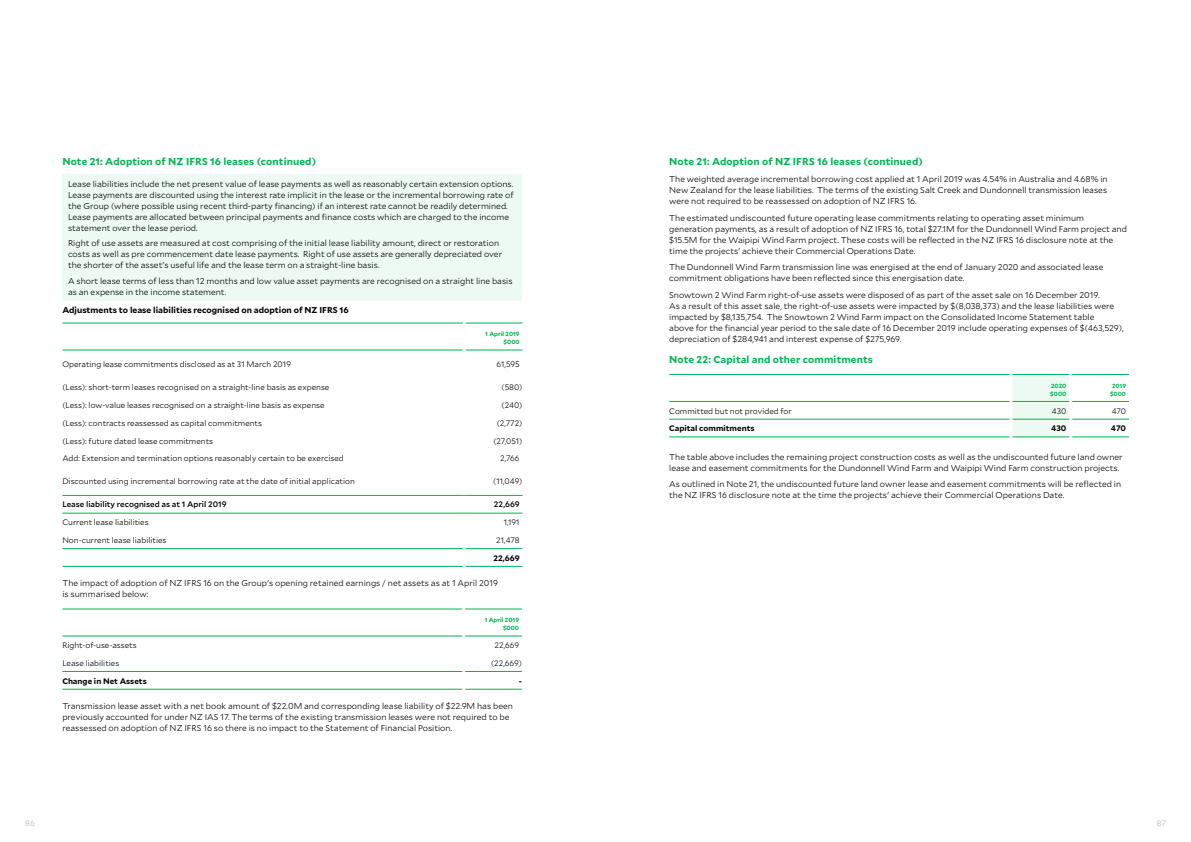
<style>
.page{position:relative;width:1191px;height:842px;background:#fff}
.page>*{position:absolute;margin:0;border:0;box-sizing:border-box;transform-origin:0 0}
.t1{font:700 10px "Mallory";letter-spacing:.01em;color:#00b451}
.t2{font:300 8.5px/11px "Mallory";color:#000}
.t3{font:700 8.5px "Mallory";color:#000}
.t4{font:300 8px "Mallory";color:#000}
.t5{font:700 8px "Mallory";color:#000}
.t6{font:500 8px "Mallory";color:#000}
.t7{font:8px "Mallory";color:#c7c8ca}
.t8{font:700 6px/8px "Mallory";color:#00b451;text-align:right}
</style>
<div class="page">
<div style="left:62px;top:175px;width:460px;height:126px;background:#edfaf3"></div>
<hr style="left:62px;top:323px;width:401px;height:1px;background:#00b451">
<hr style="left:466px;top:323px;width:56px;height:1px;background:#00b451">
<hr style="left:62px;top:350px;width:401px;height:1px;background:#00b451">
<hr style="left:466px;top:350px;width:56px;height:1px;background:#00b451">
<hr style="left:62px;top:548px;width:401px;height:1px;background:#00b451">
<hr style="left:466px;top:548px;width:56px;height:1px;background:#00b451">
<hr style="left:62px;top:566px;width:401px;height:1px;background:#00b451">
<hr style="left:466px;top:566px;width:56px;height:1px;background:#00b451">
<hr style="left:62px;top:495px;width:401px;height:1px;background:#00b451">
<hr style="left:466px;top:495px;width:56px;height:1px;background:#00b451">
<hr style="left:62px;top:513px;width:401px;height:1px;background:#00b451">
<hr style="left:466px;top:513px;width:56px;height:1px;background:#00b451">
<hr style="left:62px;top:636px;width:400px;height:1px;background:#00b451">
<hr style="left:465px;top:636px;width:57px;height:1px;background:#00b451">
<hr style="left:62px;top:609px;width:400px;height:1px;background:#00b451">
<hr style="left:465px;top:609px;width:57px;height:1px;background:#00b451">
<hr style="left:62px;top:671px;width:400px;height:1px;background:#00b451">
<hr style="left:465px;top:671px;width:57px;height:1px;background:#00b451">
<hr style="left:62px;top:689px;width:400px;height:1px;background:#00b451">
<hr style="left:465px;top:689px;width:57px;height:1px;background:#00b451">
<div style="left:1012px;top:375px;width:57px;height:61px;background:#edfaf3"></div>
<hr style="left:669px;top:401px;width:340px;height:1px;background:#00b451">
<hr style="left:1012px;top:401px;width:57px;height:1px;background:#00b451">
<hr style="left:1072px;top:401px;width:57px;height:1px;background:#00b451">
<hr style="left:669px;top:374px;width:340px;height:1px;background:#00b451">
<hr style="left:1012px;top:374px;width:57px;height:1px;background:#00b451">
<hr style="left:1072px;top:374px;width:57px;height:1px;background:#00b451">
<hr style="left:669px;top:419px;width:340px;height:1px;background:#00b451">
<hr style="left:1012px;top:419px;width:57px;height:1px;background:#00b451">
<hr style="left:1072px;top:419px;width:57px;height:1px;background:#00b451">
<hr style="left:669px;top:436px;width:340px;height:1px;background:#00b451">
<hr style="left:1012px;top:436px;width:57px;height:1px;background:#00b451">
<hr style="left:1072px;top:436px;width:57px;height:1px;background:#00b451">
<p class="t1" style="left:62px;top:154px;width:255px">Note 21: Adoption of NZ IFRS 16 leases (continued)</p>
<p class="t2" style="left:68px;top:178px;width:447px">Lease liabilities include the net present value of lease payments as well as reasonably certain extension options.<br>Lease payments are discounted using the interest rate implicit in the lease or the incremental borrowing rate of the Group (where possible using recent third-party financing) if an interest rate cannot be readily determined.<br>Lease payments are allocated between principal payments and finance costs which are charged to the income statement over the lease period.</p>
<p class="t2" style="left:68px;top:237px;width:435px">Right of use assets are measured at cost comprising of the initial lease liability amount, direct or restoration costs as well as pre commencement date lease payments. Right of use assets are generally depreciated over the shorter of the asset's useful life and the lease term on a straight-line basis.</p>
<p class="t2" style="left:68px;top:275px;width:446px">A short lease terms of less than 12 months and low value asset payments are recognised on a straight line basis as an expense in the income statement.</p>
<p class="t3" style="left:62px;top:303px;width:288px">Adjustments to lease liabilities recognised on adoption of NZ IFRS 16</p>
<p class="t8" style="left:485px;top:330px;width:36px">1 April 2019 $000</p>
<p class="t4" style="left:62px;top:359px;width:230px">Operating lease commitments disclosed as at 31 March 2019</p>
<p class="t4" style="left:496px;top:359px;width:25px">61,595</p>
<p class="t4" style="left:62px;top:382px;width:268px">(Less): short-term leases recognised on a straight-line basis as expense</p>
<p class="t4" style="left:501px;top:382px;width:22px">(580)</p>
<p class="t4" style="left:62px;top:400px;width:264px">(Less): low-value leases recognised on a straight-line basis as expense</p>
<p class="t4" style="left:501px;top:400px;width:22px">(240)</p>
<p class="t4" style="left:62px;top:417px;width:201px">(Less): contracts reassessed as capital commitments</p>
<p class="t4" style="left:496px;top:417px;width:27px">(2,772)</p>
<p class="t4" style="left:62px;top:435px;width:152px">(Less): future dated lease commitments</p>
<p class="t4" style="left:493px;top:435px;width:31px">(27,051)</p>
<p class="t4" style="left:62px;top:453px;width:283px">Add: Extension and termination options reasonably certain to be exercised</p>
<p class="t4" style="left:500px;top:453px;width:21px">2,766</p>
<p class="t4" style="left:62px;top:476px;width:294px">Discounted using incremental borrowing rate at the date of initial application</p>
<p class="t4" style="left:493px;top:476px;width:31px">(11,049)</p>
<p class="t6" style="left:62px;top:499px;width:166px">Lease liability recognised as at 1 April 2019</p>
<p class="t6" style="left:494px;top:499px;width:27px">22,669</p>
<p class="t4" style="left:62px;top:517px;width:88px">Current lease liabilities</p>
<p class="t4" style="left:504px;top:517px;width:17px">1,191</p>
<p class="t4" style="left:62px;top:534px;width:106px">Non-current lease liabilities</p>
<p class="t4" style="left:496px;top:534px;width:25px">21,478</p>
<p class="t5" style="left:493px;top:552px;width:28px">22,669</p>
<p class="t2" style="left:62px;top:577px;width:437px">The impact of adoption of NZ IFRS 16 on the Group's opening retained earnings / net assets as at 1 April 2019 is summarised below:</p>
<p class="t8" style="left:485px;top:616px;width:36px">1 April 2019 $000</p>
<p class="t4" style="left:62px;top:639px;width:76px">Right-of-use-assets</p>
<p class="t4" style="left:494px;top:639px;width:26px">22,669</p>
<p class="t4" style="left:62px;top:657px;width:58px">Lease liabilities</p>
<p class="t4" style="left:491px;top:657px;width:32px">(22,669)</p>
<p class="t5" style="left:62px;top:675px;width:86px">Change in Net Assets</p>
<p class="t5" style="left:519px;top:675px;width:5px">-</p>
<p class="t2" style="left:62px;top:700px;width:452px">Transmission lease asset with a net book amount of $22.0M and corresponding lease liability of $22.9M has been previously accounted for under NZ IAS 17. The terms of the existing transmission leases were not required to be reassessed on adoption of NZ IFRS 16 so there is no impact to the Statement of Financial Position.</p>
<p class="t7" style="left:25px;top:817px;width:11px">86</p>
<p class="t1" style="left:669px;top:154px;width:255px">Note 21: Adoption of NZ IFRS 16 leases (continued)</p>
<p class="t2" style="left:669px;top:173px;width:440px;text-align:justify">The weighted average incremental borrowing cost applied at 1 April 2019 was 4.54% in Australia and 4.68% in New Zealand for the lease liabilities. The terms of the existing Salt Creek and Dundonnell transmission leases were not required to be reassessed on adoption of NZ IFRS 16.</p>
<p class="t2" style="left:669px;top:212px;width:459px">The estimated undiscounted future operating lease commitments relating to operating asset minimum generation payments, as a result of adoption of NZ IFRS 16, total $27.1M for the Dundonnell Wind Farm project and $15.5M for the Waipipi Wind Farm project. These costs will be reflected in the NZ IFRS 16 disclosure note at the time the projects' achieve their Commercial Operations Date.</p>
<p class="t2" style="left:669px;top:261px;width:436px">The Dundonnell Wind Farm transmission line was energised at the end of January 2020 and associated lease commitment obligations have been reflected since this energisation date.</p>
<p class="t2" style="left:669px;top:289px;width:456px">Snowtown 2 Wind Farm right-of-use assets were disposed of as part of the asset sale on 16 December 2019.<br>As a result of this asset sale, the right-of-use assets were impacted by $(8,038,373) and the lease liabilities were impacted by $8,135,754. The Snowtown 2 Wind Farm impact on the Consolidated Income Statement table<br>above for the financial year period to the sale date of 16 December 2019 include operating expenses of $(463,529), depreciation of $284,941 and interest expense of $275,969.</p>
<p class="t1" style="left:669px;top:352px;width:205px">Note 22: Capital and other commitments</p>
<p class="t8" style="left:1050px;top:381px;width:18px;text-align:left">2020 $000</p>
<p class="t8" style="left:1110px;top:381px;width:18px;text-align:center">2019 $000</p>
<p class="t4" style="left:669px;top:405px;width:124px">Committed but not provided for</p>
<p class="t4" style="left:1051px;top:405px;width:16px">430</p>
<p class="t4" style="left:1111px;top:405px;width:16px">470</p>
<p class="t5" style="left:669px;top:422px;width:87px">Capital commitments</p>
<p class="t5" style="left:1051px;top:422px;width:17px">430</p>
<p class="t5" style="left:1111px;top:422px;width:17px">470</p>
<p class="t2" style="left:669px;top:451px;width:455px">The table above includes the remaining project construction costs as well as the undiscounted future land owner lease and easement commitments for the Dundonnell Wind Farm and Waipipi Wind Farm construction projects.</p>
<p class="t2" style="left:669px;top:478px;width:453px">As outlined in Note 21, the undiscounted future land owner lease and easement commitments will be reflected in the NZ IFRS 16 disclosure note at the time the projects' achieve their Commercial Operations Date.</p>
<p class="t7" style="left:1156px;top:817px;width:11px">87</p>
</div>
